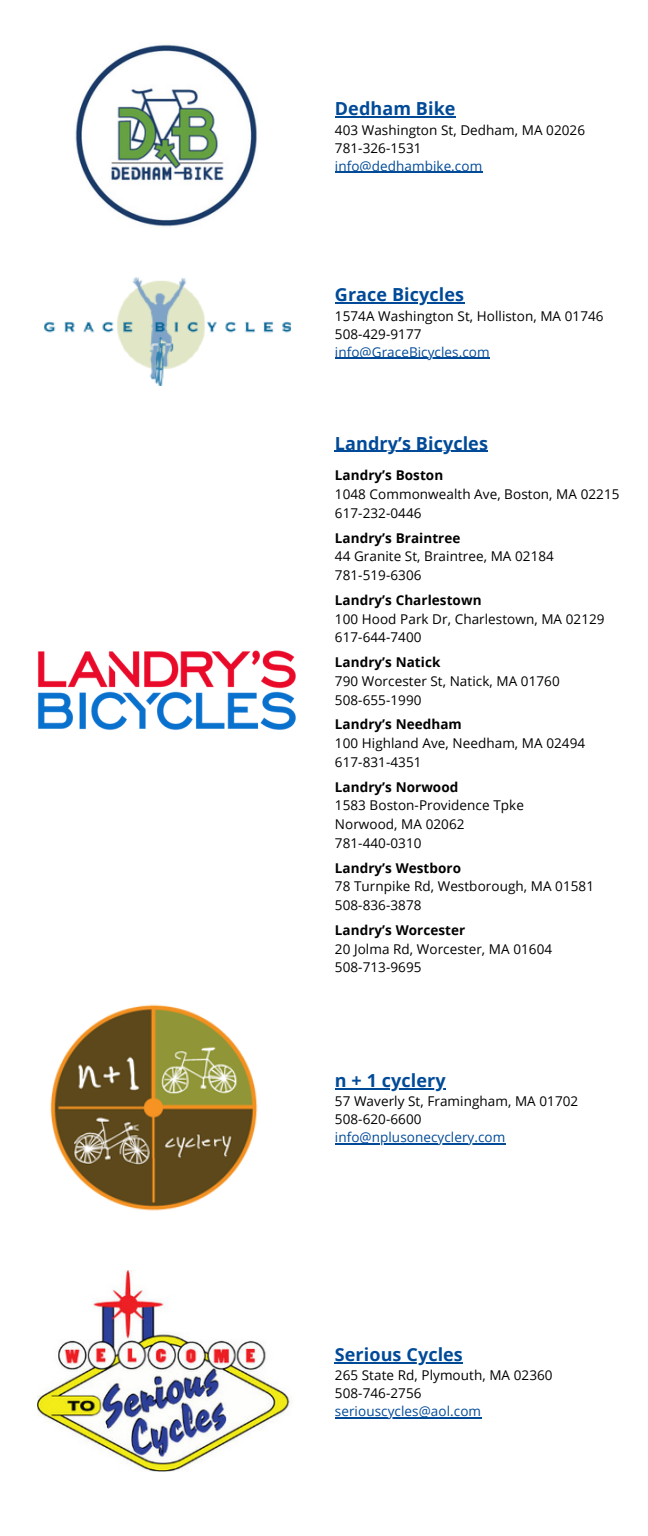
<style>
.page{position:relative;width:648px;height:1536px;background:#fff}
.page>*{position:absolute;margin:0;border:0;box-sizing:border-box;transform-origin:0 0}
.t1{font:700 18px "Open Sans";letter-spacing:.005em;color:#004a98}
.t2{font:13.5px "Open Sans";letter-spacing:.005em;color:#000}
.t3{font:700 13.5px "Open Sans";letter-spacing:.005em;color:#000}
.t4{font:13.5px "Open Sans";letter-spacing:.005em;color:#004a98}
</style>
<div class="page">
<img style="left:75px;top:44px;width:182px;height:183px">
<img style="left:44px;top:277px;width:247px;height:108px">
<img style="left:38px;top:650px;width:257px;height:80px">
<img style="left:50px;top:1004px;width:208px;height:207px">
<img style="left:37px;top:1270px;width:254px;height:201px">
<hr style="left:335px;top:117px;width:121px;height:1px;background:#004a98">
<hr style="left:335px;top:172px;width:147px;height:1px;background:#004a98">
<hr style="left:335px;top:303px;width:129px;height:1px;background:#004a98">
<hr style="left:335px;top:358px;width:155px;height:1px;background:#004a98">
<hr style="left:335px;top:451px;width:153px;height:1px;background:#004a98">
<hr style="left:335px;top:1088px;width:111px;height:1px;background:#004a98">
<hr style="left:335px;top:1143px;width:171px;height:1px;background:#004a98">
<hr style="left:335px;top:1362px;width:128px;height:1px;background:#004a98">
<hr style="left:335px;top:1417px;width:146px;height:1px;background:#004a98">
<p class="t1" style="left:335px;top:96px;width:122px">Dedham Bike</p>
<p class="t2" style="left:335px;top:120px;width:252px">403 Washington St, Dedham, MA 02026</p>
<p class="t2" style="left:335px;top:138px;width:88px">781-326-1531</p>
<p class="t4" style="left:335px;top:156px;width:149px">info@dedhambike.com</p>
<p class="t1" style="left:335px;top:282px;width:131px">Grace Bicycles</p>
<p class="t2" style="left:335px;top:306px;width:270px">1574A Washington St, Holliston, MA 01746</p>
<p class="t2" style="left:335px;top:324px;width:88px">508-429-9177</p>
<h1 class="t4" style="left:335px;top:342px;width:156px">info@GraceBicycles.com</h1>
<p class="t1" style="left:335px;top:430px;width:155px">Landry’s Bicycles</p>
<p class="t3" style="left:335px;top:466px;width:110px">Landry’s Boston</p>
<p class="t2" style="left:335px;top:485px;width:286px">1048 Commonwealth Ave, Boston, MA 02215</p>
<p class="t2" style="left:335px;top:503px;width:88px">617-232-0446</p>
<p class="t3" style="left:335px;top:528px;width:127px">Landry’s Braintree</p>
<p class="t2" style="left:335px;top:547px;width:221px">44 Granite St, Braintree, MA 02184</p>
<p class="t2" style="left:335px;top:566px;width:88px">781-519-6306</p>
<p class="t3" style="left:335px;top:590px;width:148px">Landry’s Charlestown</p>
<p class="t2" style="left:335px;top:609px;width:271px">100 Hood Park Dr, Charlestown, MA 02129</p>
<p class="t2" style="left:335px;top:628px;width:88px">617-644-7400</p>
<p class="t3" style="left:335px;top:653px;width:107px">Landry’s Natick</p>
<p class="t2" style="left:335px;top:671px;width:226px">790 Worcester St, Natick, MA 01760</p>
<p class="t2" style="left:335px;top:690px;width:88px">508-655-1990</p>
<p class="t3" style="left:335px;top:715px;width:128px">Landry’s Needham</p>
<p class="t2" style="left:335px;top:734px;width:252px">100 Highland Ave, Needham, MA 02494</p>
<p class="t2" style="left:335px;top:752px;width:88px">617-831-4351</p>
<p class="t3" style="left:335px;top:777px;width:125px">Landry’s Norwood</p>
<p class="t2" style="left:335px;top:796px;width:191px">1583 Boston-Providence Tpke</p>
<p class="t2" style="left:335px;top:815px;width:131px">Norwood, MA 02062</p>
<p class="t2" style="left:335px;top:833px;width:88px">781-440-0310</p>
<p class="t3" style="left:335px;top:858px;width:128px">Landry’s Westboro</p>
<p class="t2" style="left:335px;top:877px;width:261px">78 Turnpike Rd, Westborough, MA 01581</p>
<p class="t2" style="left:335px;top:896px;width:88px">508-836-3878</p>
<p class="t3" style="left:335px;top:920px;width:132px">Landry’s Worcester</p>
<p class="t2" style="left:335px;top:939px;width:219px">20 Jolma Rd, Worcester, MA 01604</p>
<p class="t2" style="left:335px;top:958px;width:88px">508-713-9695</p>
<p class="t1" style="left:335px;top:1067px;width:112px">n + 1 cyclery</p>
<p class="t2" style="left:335px;top:1091px;width:245px">57 Waverly St, Framingham, MA 01702</p>
<p class="t2" style="left:335px;top:1109px;width:88px">508-620-6600</p>
<p class="t4" style="left:335px;top:1127px;width:172px">info@nplusonecyclery.com</p>
<p class="t1" style="left:335px;top:1342px;width:130px">Serious Cycles</p>
<p class="t2" style="left:335px;top:1366px;width:219px">265 State Rd, Plymouth, MA 02360</p>
<p class="t2" style="left:335px;top:1384px;width:88px">508-746-2756</p>
<p class="t4" style="left:335px;top:1402px;width:148px">seriouscycles@aol.com</p>
</div>
